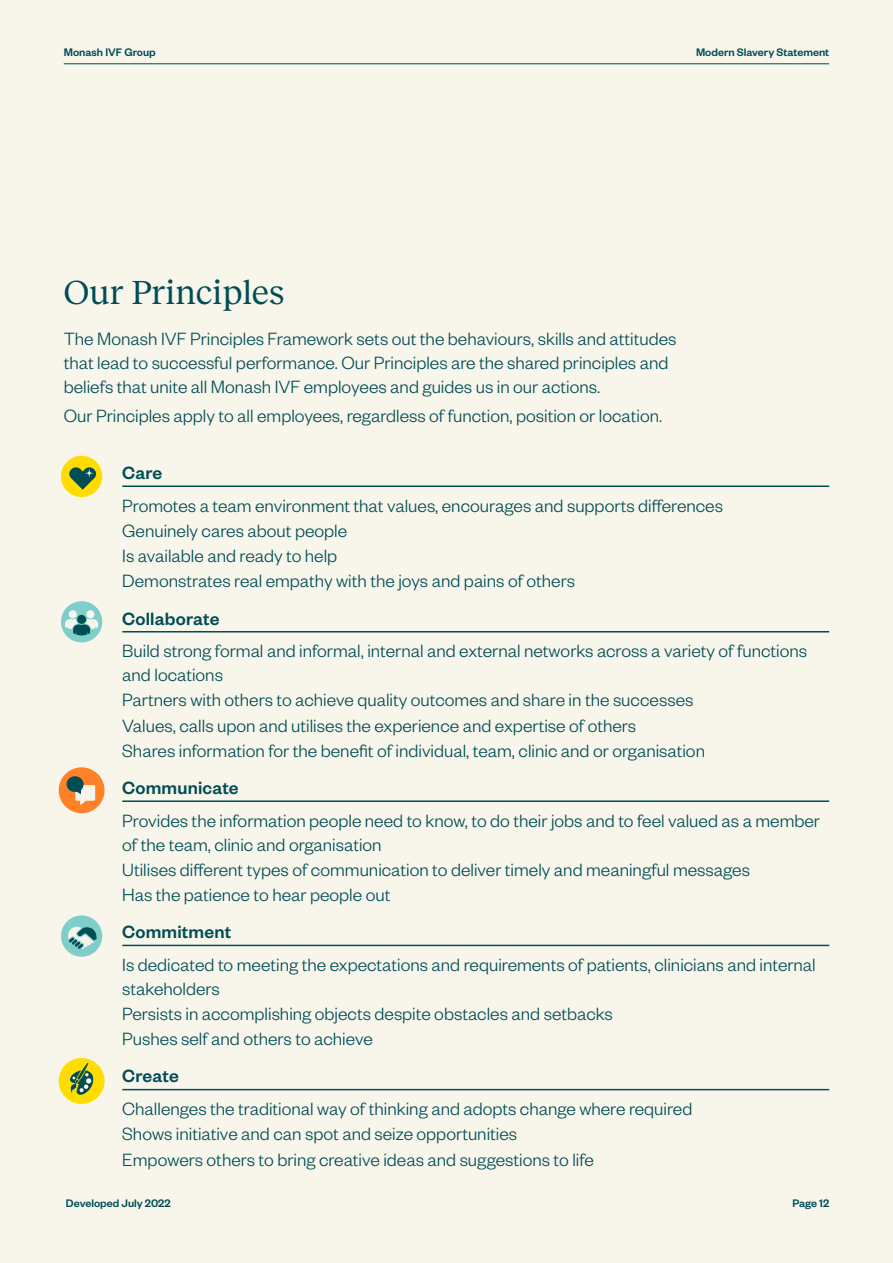
<style>
.page{position:relative;width:893px;height:1263px;background:#f8f5eb}
.page>*{position:absolute;margin:0;border:0;box-sizing:border-box;transform-origin:0 0}
.t1{font:34.5px "Reckless";color:#004d56}
.t2{font:300 19.5px/24.9px "Founders Grotesk";color:#004d56}
.t3{font:500 19.5px "Founders Grotesk";letter-spacing:.01em;color:#004d56}
.t4{font:500 12px "Founders Grotesk";color:#004d56}
</style>
<div class="page">
<hr style="left:64px;top:63px;width:765px;height:1px;background:#004d56">
<hr style="left:122px;top:485px;width:707px;height:2px;background:#004d56">
<hr style="left:122px;top:631px;width:707px;height:1px;background:#004d56">
<hr style="left:122px;top:800px;width:707px;height:2px;background:#004d56">
<hr style="left:122px;top:945px;width:707px;height:1px;background:#004d56">
<hr style="left:122px;top:1089px;width:707px;height:1px;background:#004d56">
<div style="left:59px;top:1058px;width:46px;height:46px;background:#fd0;border-radius:50%"></div>
<svg style="left:70px;top:1063px;width:24px;height:32px"></svg>
<div style="left:61px;top:915px;width:41px;height:42px;background:#80ceca;border-radius:50%"></div>
<svg style="left:68px;top:926px;width:29px;height:23px"></svg>
<div style="left:59px;top:767px;width:46px;height:46px;background:#ff8229;border-radius:50%"></div>
<svg style="left:67px;top:776px;width:28px;height:29px"></svg>
<div style="left:61px;top:601px;width:41px;height:41px;background:#80ceca;border-radius:50%"></div>
<svg style="left:65px;top:610px;width:33px;height:25px"></svg>
<div style="left:61px;top:456px;width:41px;height:41px;background:#fd0;border-radius:50%"></div>
<svg style="left:69px;top:464px;width:31px;height:26px"></svg>
<p class="t4" style="left:64px;top:45px;width:94px">Monash IVF Group</p>
<p class="t4" style="left:696px;top:45px;width:135px">Modern Slavery Statement</p>
<h1 class="t1" style="left:64px;top:267px;width:222px">Our Principles</h1>
<p class="t2" style="left:64px;top:326px;width:614px;line-height:24px">The Monash IVF Principles Framework sets out the behaviours, skills and attitudes that lead to successful performance. Our Principles are the shared principles and beliefs that unite all Monash IVF employees and guides us in our actions.</p>
<p class="t2" style="left:64px;top:402px;width:600px">Our Principles apply to all employees, regardless of function, position or location.</p>
<p class="t3" style="left:122px;top:461px;width:42px">Care</p>
<p class="t2" style="left:122px;top:492px;width:602px">Promotes a team environment that values, encourages and supports differences Genuinely cares about people<br>Is available and ready to help<br>Demonstrates real empathy with the joys and pains of others</p>
<p class="t3" style="left:122px;top:606px;width:99px">Collaborate</p>
<p class="t2" style="left:122px;top:637px;width:686px">Build strong formal and informal, internal and external networks across a variety of functions and locations<br>Partners with others to achieve quality outcomes and share in the successes<br>Values, calls upon and utilises the experience and expertise of others<br>Shares information for the benefit of individual, team, clinic and or organisation</p>
<p class="t3" style="left:122px;top:776px;width:118px">Communicate</p>
<p class="t2" style="left:122px;top:807px;width:699px">Provides the information people need to know, to do their jobs and to feel valued as a member of the team, clinic and organisation<br>Utilises different types of communication to deliver timely and meaningful messages<br>Has the patience to hear people out</p>
<p class="t3" style="left:122px;top:920px;width:110px">Commitment</p>
<p class="t2" style="left:122px;top:951px;width:695px">Is dedicated to meeting the expectations and requirements of patients, clinicians and internal stakeholders<br>Persists in accomplishing objects despite obstacles and setbacks<br>Pushes self and others to achieve</p>
<p class="t3" style="left:122px;top:1064px;width:58px">Create</p>
<p class="t2" style="left:122px;top:1095px;width:572px">Challenges the traditional way of thinking and adopts change where required<br>Shows initiative and can spot and seize opportunities<br>Empowers others to bring creative ideas and suggestions to life</p>
<p class="t4" style="left:66px;top:1195px;width:106px">Developed July 2022</p>
<p class="t4" style="left:792px;top:1195px;width:38px">Page 12</p>
</div>
